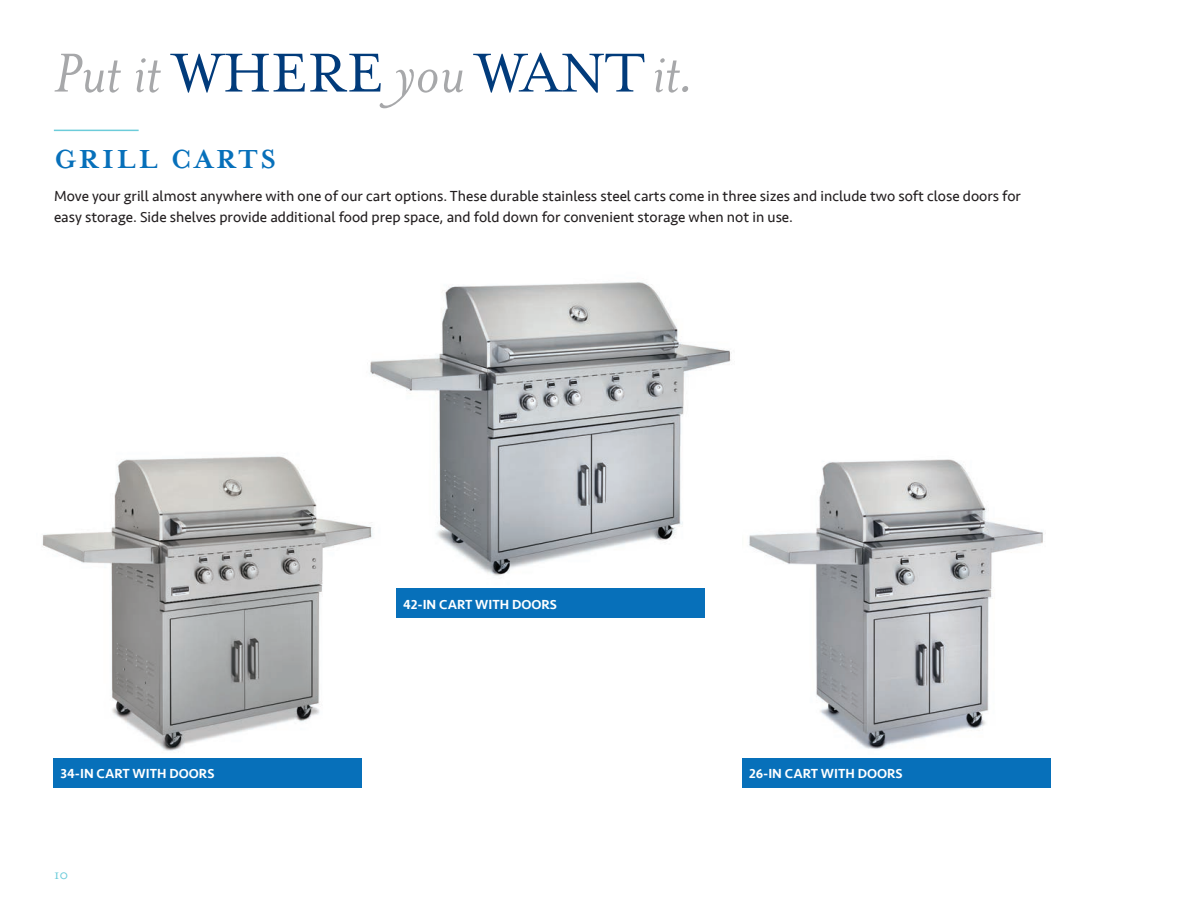
<style>
.page{position:relative;width:1188px;height:918px;background:#fff}
.page>*{position:absolute;margin:0;border:0;box-sizing:border-box;transform-origin:0 0}
.t1{font:italic 63px "Mrs Eaves";color:#a7a8aa}
.t2{font:700 30px "Mrs Eaves";letter-spacing:.1em;color:#0770ba}
.t3{font:15px/21px "Seravek";color:#231f20}
.t4{font:15px "Mrs Eaves Roman";color:#6cccda}
.t5{font:500 13.5px "Seravek";color:#fff}
.s1{font-family:"Mrs Eaves Roman";font-style:normal;color:#013b7b}
</style>
<div class="page">
<img style="left:370px;top:282px;width:362px;height:294px">
<div style="left:396px;top:589px;width:309px;height:29px;background:#0770ba"></div>
<hr style="left:54px;top:130px;width:85px;height:1px;background:#6cccda">
<img style="left:42px;top:444px;width:342px;height:307px">
<div style="left:53px;top:758px;width:309px;height:29px;background:#0770ba"></div>
<div style="left:742px;top:758px;width:309px;height:29px;background:#0770ba"></div>
<img style="left:749px;top:459px;width:294px;height:290px">
<p class="t1" style="left:54px;top:39px;width:643px">Put it <span class="s1">WHERE</span> you <span class="s1">WANT</span>it.</p>
<p class="t2" style="left:54px;top:142px;width:223px">GRILL CARTS</p>
<p class="t3" style="left:54px;top:185px;width:969px">Move your grill almost anywhere with one of our cart options. These durable stainless steel carts come in three sizes and include two soft close doors for easy storage. Side shelves provide additional food prep space, and fold down for convenient storage when not in use.</p>
<p class="t5" style="left:403px;top:596px;width:155px">42-IN CART WITH DOORS</p>
<p class="t5" style="left:60px;top:765px;width:155px">34-IN CART WITH DOORS</p>
<p class="t5" style="left:749px;top:765px;width:155px">26-IN CART WITH DOORS</p>
<p class="t4" style="left:54px;top:866px;width:16px">10</p>
</div>
